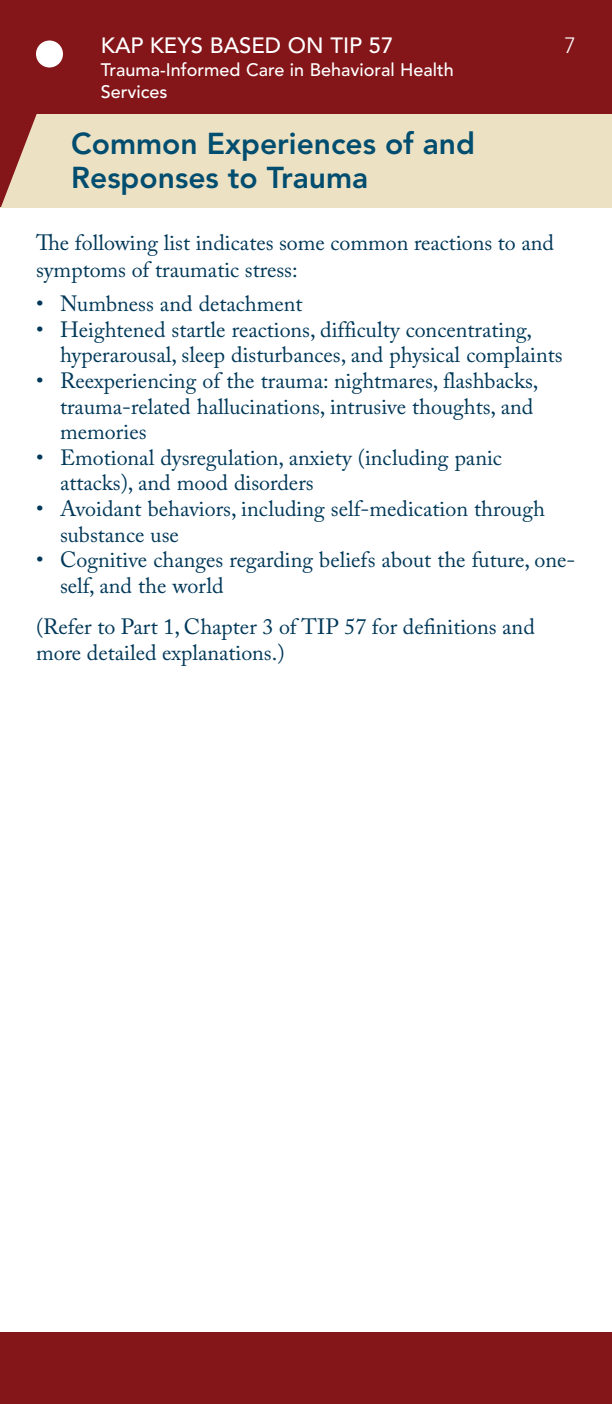
<style>
.page{position:relative;width:612px;height:1404px;background:#fff}
.page>*{position:absolute;margin:0;border:0;box-sizing:border-box;transform-origin:0 0}
.t1{font:800 30px/34px "Avenir LT Std";color:#004d6f}
.t2{font:22px/25.6px "Adobe Caslon Pro";color:#003859}
.t3{font:500 22px "Avenir LT Std";color:#fff}
.t4{font:300 22px "Avenir LT Std";color:#fff}
.t5{font:500 18px/22px "Avenir LT Std";color:#fff}
</style>
<div class="page">
<div style="left:0;top:112px;width:612px;height:95px;background:#ede1c3"></div>
<div style="left:0;top:0;width:612px;height:113px;background:#841519"></div>
<div style="left:36px;top:40px;width:27px;height:28px;background:#fff;border-radius:50%"></div>
<div style="left:0;top:1332px;width:612px;height:72px;background:#841519"></div>
<svg style="left:0;top:113px;width:38px;height:94px"></svg>
<p class="t3" style="left:101px;top:32px;width:294px">KAP Keys Based on TIP 57</p>
<p class="t5" style="left:101px;top:59px;width:355px">Trauma-Informed Care in Behavioral Health<br>Services</p>
<p class="t4" style="left:565px;top:32px;width:13px">7</p>
<h2 class="t1" style="left:71px;top:127px;width:405px">Common Experiences of and<br>Responses to Trauma</h2>
<p class="t2" style="left:36px;top:229px;width:519px;line-height:26.4px">The following list indicates some common reactions to and symptoms of traumatic stress:</p>
<p class="t2" style="left:36px;top:291px;width:268px">• Numbness and detachment</p>
<p class="t2" style="left:60px;top:316px;width:504px;text-indent:-24px">• Heightened startle reactions, difficulty concentrating, hyperarousal, sleep disturbances, and physical complaints</p>
<p class="t2" style="left:60px;top:368px;width:480px;text-indent:-24px">• Reexperiencing of the trauma: nightmares, flashbacks, trauma-related hallucinations, intrusive thoughts, and memories</p>
<p class="t2" style="left:60px;top:444px;width:444px;text-indent:-24px">• Emotional dysregulation, anxiety (including panic attacks), and mood disorders</p>
<p class="t2" style="left:60px;top:496px;width:486px;text-indent:-24px">• Avoidant behaviors, including self-medication through substance use</p>
<p class="t2" style="left:60px;top:547px;width:517px;text-indent:-24px">• Cognitive changes regarding beliefs about the future, one&shy;self, and the world</p>
<p class="t2" style="left:36px;top:613px;width:500px;line-height:26.4px">(Refer to Part 1, Chapter 3 of TIP 57 for definitions and more detailed explanations.)</p>
</div>
